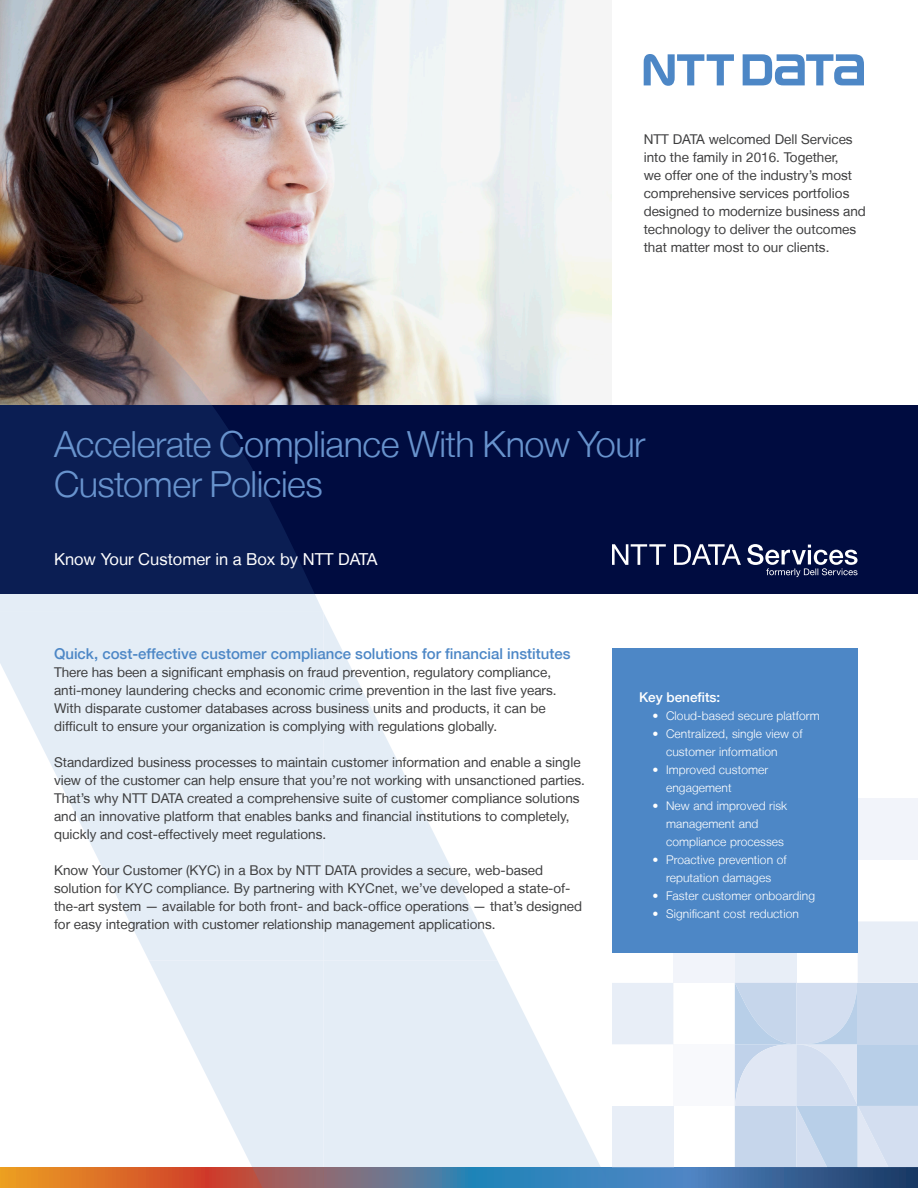
<style>
.page{position:relative;width:918px;height:1188px;background:#fff}
.page>*{position:absolute;margin:0;border:0;box-sizing:border-box;transform-origin:0 0}
.Document_Title{font:300 36px/40.5px "Helvetica Neue LT";letter-spacing:-.015em;color:#6893cd}
.t1{font:16.5px "Helvetica Neue LT";color:#fff}
.Body_Heading{font:500 15px "Helvetica Neue LT";color:#4d87c6}
.Body_Copy{font:13.5px/18px "Helvetica Neue LT";color:#3e3e3f}
.Sidebar_Body{font:500 13.5px "Helvetica Neue LT";color:#fff}
.t2{font:300 12px/18px "Helvetica Neue LT";letter-spacing:.01em;color:#fff}
</style>
<div class="page">
<svg style="left:0;top:1167px;width:918px;height:21px;background:#766b69"></svg>
<img style="left:0;top:0;width:612px;height:405px">
<div style="left:0;top:405px;width:918px;height:189px;background:#000c40"></div>
<svg style="left:747px;top:544px;width:111px;height:33px"></svg>
<svg style="left:612px;top:544px;width:54px;height:21px"></svg>
<svg style="left:674px;top:544px;width:67px;height:21px"></svg>
<div style="left:673px;top:1044px;width:62px;height:62px;background:#f8f9fc"></div>
<div style="left:673px;top:921px;width:62px;height:62px;background:#f2f4fa"></div>
<svg style="left:735px;top:921px;width:183px;height:246px;background:#cfdcee"></svg>
<div style="left:735px;top:921px;width:61px;height:62px;background:#e8eef7"></div>
<div style="left:858px;top:799px;width:60px;height:61px;background:#f2f4fa"></div>
<svg style="left:743px;top:54px;width:121px;height:31px"></svg>
<svg style="left:644px;top:54px;width:90px;height:32px"></svg>
<div style="left:612px;top:648px;width:246px;height:305px;background:#4d87c6"></div>
<svg style="left:0;top:263px;width:323px;height:349px;background:#3e405b"></svg>
<svg style="left:0;top:612px;width:323px;height:349px;fill:#e4edf6"></svg>
<svg style="left:323px;top:612px;width:175px;height:349px;fill:#eaf0f8"></svg>
<svg style="left:149px;top:961px;width:174px;height:227px"></svg>
<svg style="left:323px;top:961px;width:349px;height:227px;fill:#e4edf6"></svg>
<p class="Body_Copy" style="left:644px;top:130px;width:211px">NTT DATA welcomed Dell Services</p>
<p class="Body_Copy" style="left:644px;top:148px;width:197px">into the family in 2016. Together,</p>
<p class="Body_Copy" style="left:644px;top:166px;width:210px">we offer one of the industry’s most</p>
<p class="Body_Copy" style="left:644px;top:184px;width:207px">comprehensive services portfolios</p>
<p class="Body_Copy" style="left:644px;top:202px;width:224px">designed to modernize business and</p>
<p class="Body_Copy" style="left:644px;top:220px;width:214px">technology to deliver the outcomes</p>
<p class="Body_Copy" style="left:644px;top:238px;width:187px">that matter most to our clients.</p>
<p class="Document_Title" style="left:54px;top:423px;width:593px">Accelerate Compliance With Know Your<br>Customer Policies</p>
<p class="t1" style="left:54px;top:550px;width:325px">Know Your Customer in a Box by NTT DATA</p>
<p class="Body_Heading" style="left:54px;top:644px;width:518px">Quick, cost-effective customer compliance solutions for financial institutes</p>
<p class="Body_Copy" style="left:54px;top:663px;width:504px">There has been a significant emphasis on fraud prevention, regulatory compliance, anti-money laundering checks and economic crime prevention in the last five years.<br>With disparate customer databases across business units and products, it can be difficult to ensure your organization is complying with regulations globally.</p>
<p class="Body_Copy" style="left:54px;top:753px;width:532px">Standardized business processes to maintain customer information and enable a single view of the customer can help ensure that you’re not working with unsanctioned parties.<br>That’s why NTT DATA created a comprehensive suite of customer compliance solutions and an innovative platform that enables banks and financial institutions to completely, quickly and cost-effectively meet regulations.</p>
<p class="Body_Copy" style="left:54px;top:861px;width:530px">Know Your Customer (KYC) in a Box by NTT DATA provides a secure, web-based solution for KYC compliance. By partnering with KYCnet, we’ve developed a state-of&shy;the-art system — available for both front- and back-office operations — that’s designed for easy integration with customer relationship management applications.</p>
<p class="Sidebar_Body" style="left:639px;top:689px;width:83px">Key benefits:</p>
<p class="t2" style="left:652px;top:706px;width:169px">• Cloud-based secure platform</p>
<p class="t2" style="left:666px;top:724px;width:138px;text-indent:-14px">• Centralized, single view of customer information</p>
<p class="t2" style="left:666px;top:760px;width:104px;text-indent:-14px">• Improved customer engagement</p>
<p class="t2" style="left:666px;top:796px;width:123px;text-indent:-14px">• New and improved risk management and compliance processes</p>
<p class="t2" style="left:652px;top:850px;width:136px;text-align:center">• Proactive prevention of reputation damages</p>
<p class="t2" style="left:652px;top:886px;width:164px">• Faster customer onboarding</p>
<p class="t2" style="left:652px;top:904px;width:148px">• Significant cost reduction</p>
</div>
